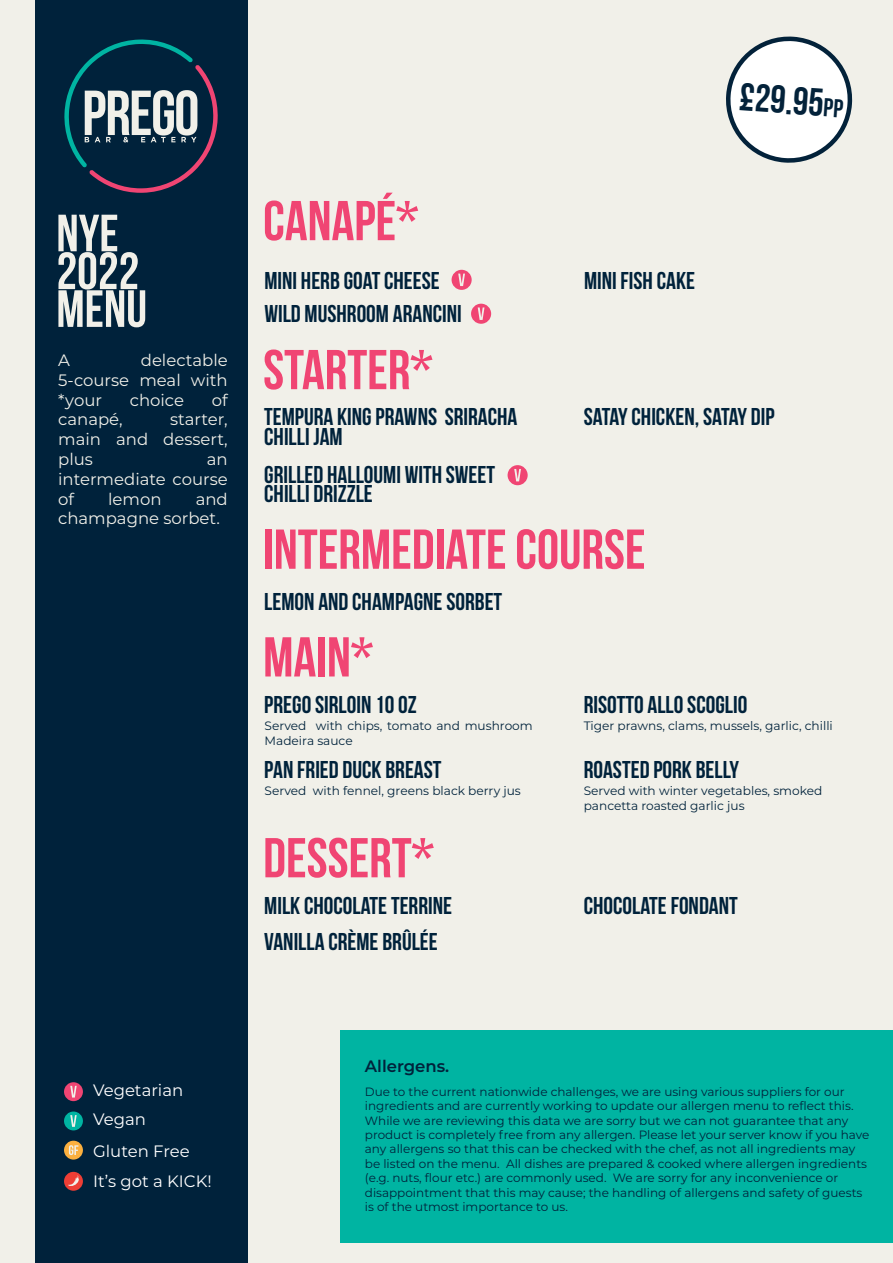
<style>
.page{position:relative;width:893px;height:1263px;background:#f1f0e9}
.page>*{position:absolute;margin:0;border:0;box-sizing:border-box;transform-origin:0 0}
.t1{font:700 56.1px "Bebas Neue";color:#f04573}
.t2{font:700 52.35px/37.8px "Bebas Neue";color:#f1f0e9}
.t3{font:700 39px "Bebas Neue";color:#03223a}
.t4{font:700 24.3px/19.5px "Bebas Neue";color:#00223b}
.t5{font:16.5px/19.8px "Montserrat";color:#f1f0e9;text-align:justify}
.t6{font:16.5px/30.2px "Montserrat";color:#fff}
.t7{font:600 16.5px "Montserrat";color:#00223b}
.t8{font:12.15px/14.5px "Montserrat";color:#00223b}
.t9{font:12px/14.4px "Montserrat";color:#00223b}
.s1{font-size:25.8px}
</style>
<div class="page">
<div style="left:35px;top:0;width:212px;height:1263px;background:#00223b"></div>
<svg style="left:64px;top:39px;width:154px;height:154px"></svg>
<div style="left:64px;top:1111px;width:19px;height:19px;background:#00b4a2;border-radius:50%"></div>
<svg style="left:70px;top:1115px;width:7px;height:12px"></svg>
<div style="left:64px;top:1082px;width:19px;height:19px;background:#f04573;border-radius:50%"></div>
<svg style="left:70px;top:1086px;width:7px;height:11px"></svg>
<div style="left:64px;top:1141px;width:19px;height:18px;background:#fbb03f;border-radius:50%"></div>
<svg style="left:69px;top:1145px;width:9px;height:10px"></svg>
<svg style="left:64px;top:1172px;width:19px;height:19px"></svg>
<svg style="left:68px;top:1175px;width:11px;height:12px"></svg>
<div style="left:452px;top:270px;width:20px;height:20px;background:#f04573;border-radius:50%"></div>
<svg style="left:458px;top:274px;width:7px;height:12px"></svg>
<div style="left:471px;top:304px;width:20px;height:20px;background:#f04573;border-radius:50%"></div>
<svg style="left:478px;top:307px;width:6px;height:13px"></svg>
<div style="left:508px;top:465px;width:20px;height:20px;background:#f04573;border-radius:50%"></div>
<svg style="left:514px;top:469px;width:7px;height:12px"></svg>
<div style="left:340px;top:1031px;width:553px;height:212px;background:#00b4a2"></div>
<svg style="left:726px;top:37px;width:127px;height:126px"></svg>
<h2 class="t2" style="left:56px;top:214px;width:92px">NYE<br>2022<br>MENU</h2>
<h3 class="t5" style="left:58px;top:350px;width:171px;text-indent:83px">delectable 5-course meal with *your</h3>
<h3 class="t5" style="left:58px;top:350px;width:13px">A</h3>
<h3 class="t5" style="left:130px;top:389px;width:56px">choice</h3>
<h3 class="t5" style="left:212px;top:389px;width:17px">of</h3>
<h3 class="t5" style="left:58px;top:409px;width:66px">canapé,</h3>
<h3 class="t5" style="left:58px;top:409px;width:171px;text-indent:112px">starter, main and dessert, plus</h3>
<h3 class="t5" style="left:58px;top:449px;width:171px;text-indent:149px">an intermediate course of</h3>
<h3 class="t5" style="left:58px;top:488px;width:171px;text-indent:137px">and champagne sorbet.</h3>
<h3 class="t5" style="left:108px;top:488px;width:55px">lemon</h3>
<h3 class="t3" style="left:741px;top:76px;width:106px;rotate:4deg">£29.95<span class="s1">PP</span></h3>
<h1 class="t1" style="left:263px;top:190px;width:157px">CANAPÉ*</h1>
<h3 class="t4" style="left:264px;top:264px;width:199px;line-height:33.5px">MINI HERB GOAT CHEESE<br>WILD MUSHROOM ARANCINI</h3>
<h3 class="t4" style="left:584px;top:271px;width:112px">MINI FISH CAKE</h3>
<h1 class="t1" style="left:263px;top:339px;width:171px">STARTER*</h1>
<h3 class="t4" style="left:264px;top:407px;width:255px">TEMPURA KING PRAWNS SRIRACHA<br>CHILLI JAM</h3>
<h3 class="t4" style="left:264px;top:464px;width:232px">GRILLED HALLOUMI WITH SWEET<br>CHILLI DRIZZLE</h3>
<h3 class="t4" style="left:584px;top:406px;width:192px">SATAY CHICKEN, SATAY DIP</h3>
<h1 class="t1" style="left:263px;top:519px;width:384px">INTERMEDIATE COURSE</h1>
<h3 class="t4" style="left:264px;top:591px;width:240px">LEMON AND CHAMPAGNE SORBET</h3>
<h1 class="t1" style="left:263px;top:626px;width:111px">MAIN*</h1>
<h3 class="t4" style="left:264px;top:695px;width:154px">PREGO SIRLOIN 10 OZ</h3>
<p class="t8" style="left:265px;top:718px;width:270px">Served with chips, tomato and mushroom<br>Madeira sauce</p>
<h3 class="t4" style="left:264px;top:760px;width:179px">PAN FRIED DUCK BREAST</h3>
<p class="t8" style="left:265px;top:783px;width:258px">Served with fennel, greens black berry jus</p>
<h3 class="t4" style="left:584px;top:695px;width:165px">RISOTTO ALLO SCOGLIO</h3>
<p class="t8" style="left:584px;top:718px;width:251px">Tiger prawns, clams, mussels, garlic, chilli</p>
<h3 class="t4" style="left:584px;top:760px;width:157px">ROASTED PORK BELLY</h3>
<p class="t8" style="left:584px;top:783px;width:240px">Served with winter vegetables, smoked pancetta roasted garlic jus</p>
<h1 class="t1" style="left:263px;top:827px;width:172px">DESSERT*</h1>
<h3 class="t4" style="left:264px;top:887px;width:189px;line-height:35.5px">MILK CHOCOLATE TERRINE<br>VANILLA CRÈME BRÛLÉE</h3>
<h3 class="t4" style="left:584px;top:895px;width:156px">CHOCOLATE FONDANT</h3>
<h3 class="t6" style="left:93px;top:1074px;width:92px">Vegetarian</h3>
<h3 class="t6" style="left:93px;top:1104px;width:54px">Vegan</h3>
<h3 class="t6" style="left:93px;top:1136px;width:120px">Gluten Free<br>It’s got a KICK!</h3>
<h3 class="t7" style="left:365px;top:1055px;width:86px">Allergens.</h3>
<p class="t9" style="left:365px;top:1084px;width:506px">Due to the current nationwide challenges, we are using various suppliers for our ingredients and are currently working to update our allergen menu to reflect this.<br>While we are reviewing this data we are sorry but we can not guarantee that any product is completely free from any allergen. Please let your server know if you have any allergens so that this can be checked with the chef, as not all ingredients may be listed on the menu. All dishes are prepared &amp; cooked where allergen ingredients (e.g. nuts, flour etc.) are commonly used. We are sorry for any inconvenience or disappointment that this may cause; the handling of allergens and safety of guests is of the utmost importance to us.</p>
</div>
